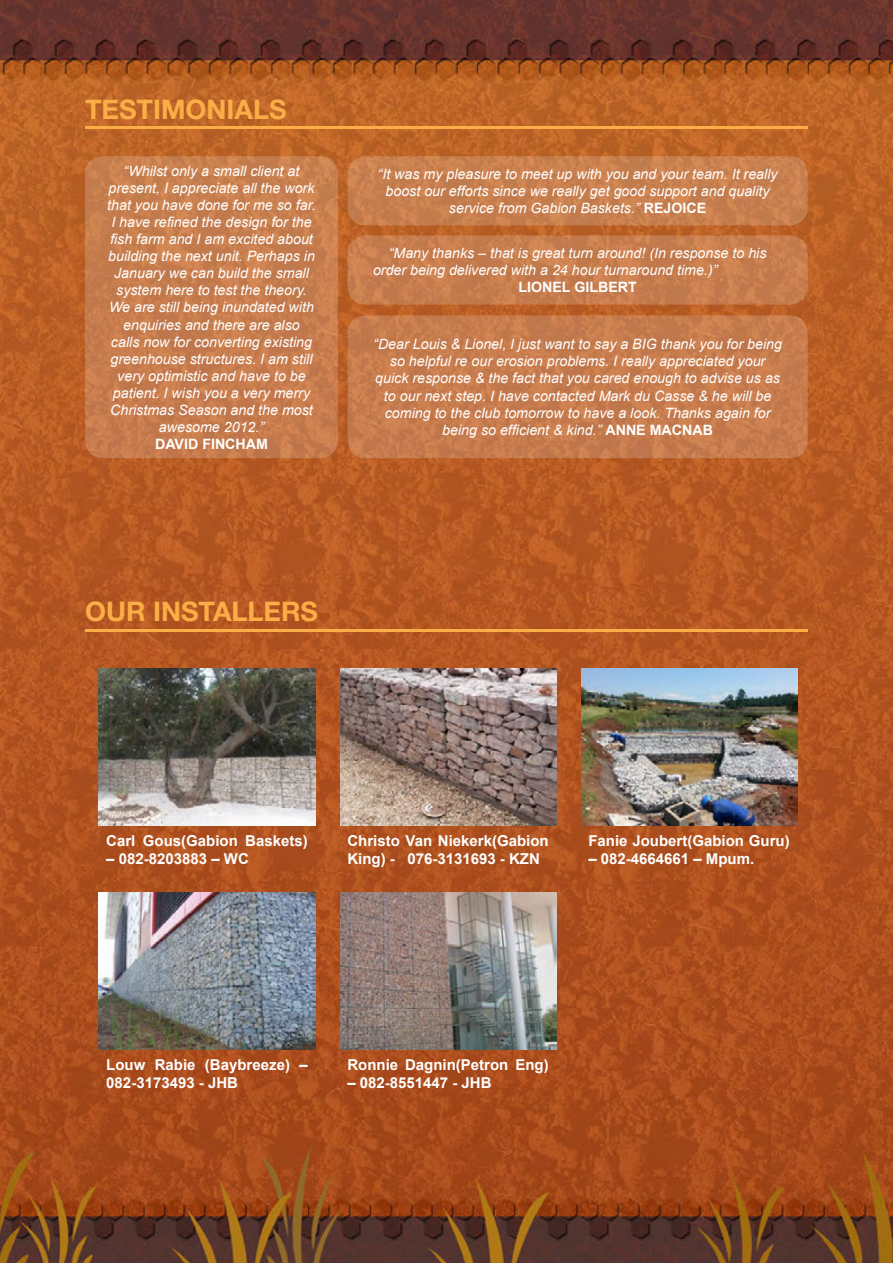
<style>
.page{position:relative;width:893px;height:1263px;background:#fff}
.page>*{position:absolute;margin:0;border:0;box-sizing:border-box;transform-origin:0 0}
.t1{font:700 27px "Helvetica Neue LT Std";color:#fbae47}
.t2{font:700 15px/18px "Arial";color:#fff}
.t3{font:italic 14.25px/17.1px "Arial";color:#fff;text-align:center}
.t4{font:700 14.25px "Arial";color:#fff}
.s1{font-weight:700;font-style:normal}
</style>
<div class="page">
<img style="left:0;top:0;width:893px;height:1263px">
<div style="left:85px;top:156px;width:253px;height:302px;background:#c77d4e;border-radius:18px"></div>
<div style="left:348px;top:156px;width:460px;height:69px;background:#c87f4e;border-radius:18px"></div>
<div style="left:348px;top:235px;width:460px;height:70px;background:linear-gradient(to right,#c87e4f,#c87e4e);border-radius:18px"></div>
<div style="left:348px;top:315px;width:460px;height:143px;background:#c77c4e;border-radius:18px"></div>
<hr style="left:85px;top:126px;width:723px;height:3px;background:#fbae47">
<hr style="left:85px;top:628px;width:723px;height:3px;background:#fbae47">
<img style="left:99px;top:668px;width:216px;height:157px">
<img style="left:340px;top:668px;width:216px;height:157px">
<img style="left:581px;top:668px;width:216px;height:157px">
<img style="left:99px;top:892px;width:216px;height:157px">
<img style="left:340px;top:892px;width:216px;height:157px">
<h1 class="t1" style="left:85px;top:92px;width:203px">TESTIMONIALS</h1>
<p class="t3" style="left:107px;top:162px;width:210px">“Whilst only a small client at present, I appreciate all the work that you have done for me so far.<br>I have refined the design for the fish farm and I am excited about building the next unit. Perhaps in<br>January we can build the small system here to test the theory.<br>We are still being inundated with enquiries and there are also calls now for converting existing greenhouse structures. I am still very optimistic and have to be patient. I wish you a very merry<br>Christmas Season and the most awesome 2012.”</p>
<p class="t4" style="left:155px;top:435px;width:114px">DAVID FINCHAM</p>
<p class="t3" style="left:378px;top:166px;width:401px">“It was my pleasure to meet up with you and your team. It really boost our efforts since we really get good support and quality service from Gabion Baskets.” <span class="s1">REJOICE</span></p>
<p class="t3" style="left:373px;top:245px;width:395px;text-align:left;text-indent:16px">“Many thanks – that is great turn around! (In response to his order being delivered with a 24 hour turnaround time.)”</p>
<p class="t4" style="left:518px;top:278px;width:120px">LIONEL GILBERT</p>
<p class="t3" style="left:373px;top:336px;width:410px">“Dear Louis &amp; Lionel, I just want to say a BIG thank you for being so helpful re our erosion problems. I really appreciated your quick response &amp; the fact that you cared enough to advise us as to our next step. I have contacted Mark du Casse &amp; he will be coming to the club tomorrow to have a look. Thanks again for being so efficient &amp; kind.” <span class="s1">ANNE MACNAB</span></p>
<h1 class="t1" style="left:85px;top:595px;width:235px">OUR INSTALLERS</h1>
<p class="t2" style="left:106px;top:832px;width:203px">Carl Gous(Gabion Baskets)</p>
<p class="t2" style="left:106px;top:850px;width:144px">– 082-8203883 – WC</p>
<p class="t2" style="left:347px;top:832px;width:203px">Christo Van Niekerk(Gabion<br>King) - 076-3131693 - KZN</p>
<p class="t2" style="left:588px;top:832px;width:203px">Fanie Joubert(Gabion Guru)</p>
<p class="t2" style="left:588px;top:850px;width:167px">– 082-4664661 – Mpum.</p>
<p class="t2" style="left:106px;top:1056px;width:203px">Louw Rabie (Baybreeze) –<br>082-3173493 - JHB</p>
<p class="t2" style="left:347px;top:1056px;width:203px">Ronnie Dagnin(Petron Eng)</p>
<p class="t2" style="left:347px;top:1074px;width:146px">– 082-8551447 - JHB</p>
</div>
